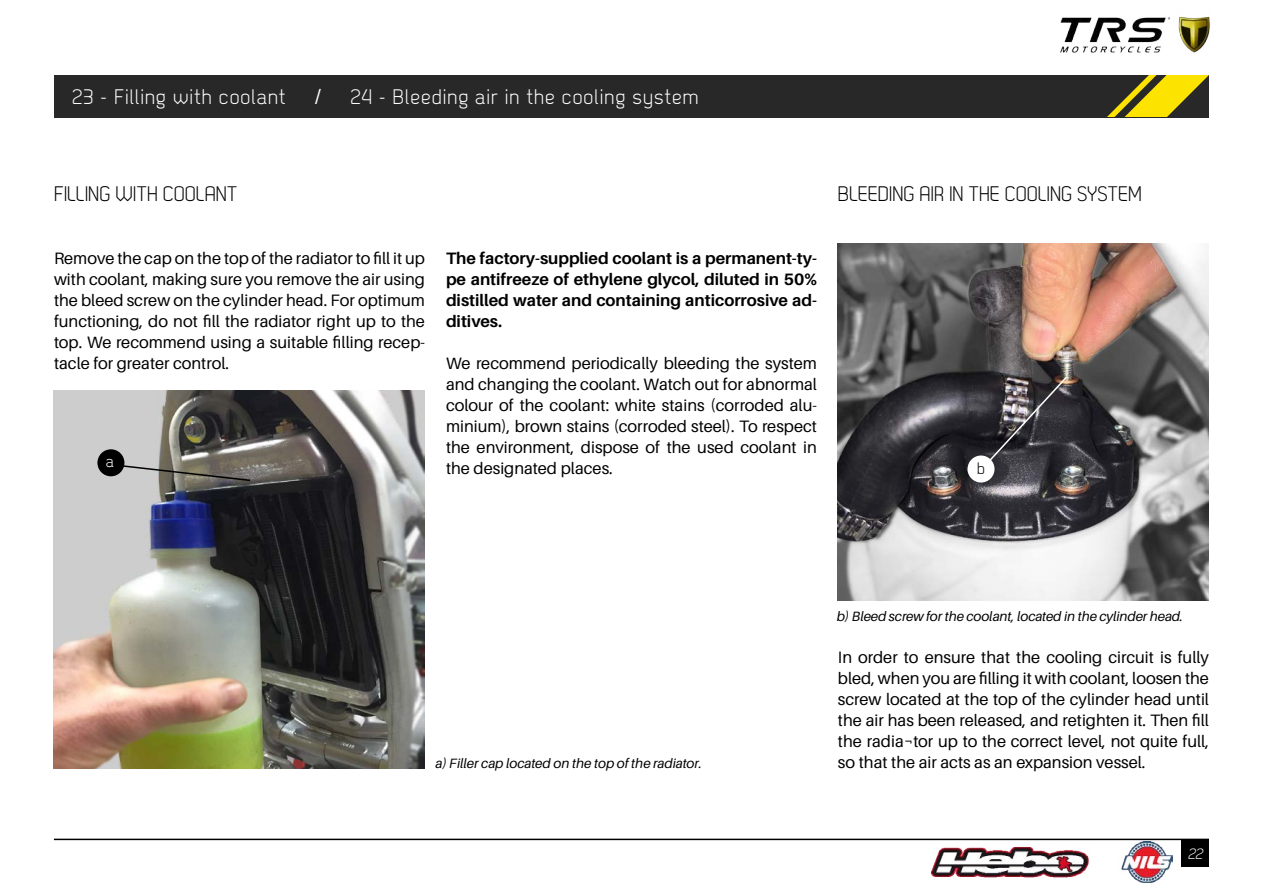
<style>
.page{position:relative;width:1263px;height:893px;background:#fff}
.page>*{position:absolute;margin:0;border:0;box-sizing:border-box;transform-origin:0 0}
.t1{font:21px "Dekar";letter-spacing:.05em;color:#fff}
.t2{font:21px "Dekar";color:#000}
.t3{font:21px "Arial";color:#fff}
.t4{font:16.5px/21px "Aileron";color:#000;text-align:justify}
.t5{font:700 16.5px/21px "Aileron";color:#000;text-align:justify}
.t6{font:16.5px "Dekar";color:#fff}
.t7{font:16.5px "Dekar";color:#000}
.t8{font:italic 15px "Dekar";color:#fff}
.t9{font:italic 13.5px "Aileron";letter-spacing:-.005em;color:#000}
</style>
<div class="page">
<div style="left:1181px;top:839px;width:28px;height:28px;background:#000"></div>
<img style="left:931px;top:842px;width:242px;height:40px">
<img style="left:1060px;top:16px;width:150px;height:37px">
<div style="left:54px;top:75px;width:1155px;height:42px;background:#282829"></div>
<svg style="left:1107px;top:75px;width:102px;height:42px"></svg>
<hr style="left:54px;top:839px;width:1155px;height:1px;background:#000">
<img style="left:838px;top:243px;width:371px;height:357px">
<img style="left:54px;top:390px;width:371px;height:378px">
<div style="left:97px;top:449px;width:27px;height:27px;background:#000;border-radius:50%"></div>
<svg style="left:120px;top:464px;width:132px;height:18px;background:#838079"></svg>
<div style="left:967px;top:455px;width:27px;height:27px;background:#fff;border-radius:50%"></div>
<svg style="left:987px;top:376px;width:81px;height:87px;background:#464348"></svg>
<p class="t3" style="left:315px;top:83px;width:7px">/</p>
<p class="t1" style="left:72px;top:86px;width:215px">23 - Filling with coolant</p>
<p class="t1" style="left:351px;top:86px;width:350px">24 - Bleeding air in the cooling system</p>
<p class="t2" style="left:54px;top:183px;width:185px">FILLING WITH COOLANT</p>
<p class="t4" style="left:54px;top:248px;width:372px">Remove the cap on the top of the radiator to fill it up with coolant, making sure you remove the air using the bleed screw on the cylinder head. For optimum functioning, do not fill the radiator right up to the top. We recommend using a suitable filling recep&shy;tacle for greater control.</p>
<p class="t5" style="left:446px;top:248px;width:372px">The factory-supplied coolant is a permanent-ty&shy;pe antifreeze of ethylene glycol, diluted in 50% distilled water and containing anticorrosive ad&shy;ditives.</p>
<p class="t4" style="left:446px;top:353px;width:372px">We recommend periodically bleeding the system and changing the coolant. Watch out for abnormal colour of the coolant: white stains (corroded alu&shy;minium), brown stains (corroded steel). To respect the environment, dispose of the used coolant in the designated places.</p>
<p class="t6" style="left:106px;top:453px;width:9px">a</p>
<p class="t2" style="left:838px;top:183px;width:305px">BLEEDING AIR IN THE COOLING SYSTEM</p>
<p class="t7" style="left:977px;top:461px;width:9px">b</p>
<p class="t9" style="left:435px;top:756px;width:268px">a) Filler cap located on the top of the radiator.</p>
<p class="t9" style="left:837px;top:609px;width:348px">b) Bleed screw for the coolant, located in the cylinder head.</p>
<p class="t4" style="left:838px;top:647px;width:373px">In order to ensure that the cooling circuit is fully bled, when you are filling it with coolant, loosen the screw located at the top of the cylinder head until the air has been released, and retighten it. Then fill the radia¬tor up to the correct level, not quite full, so that the air acts as an expansion vessel.</p>
<p class="t8" style="left:1188px;top:846px;width:19px">22</p>
</div>
